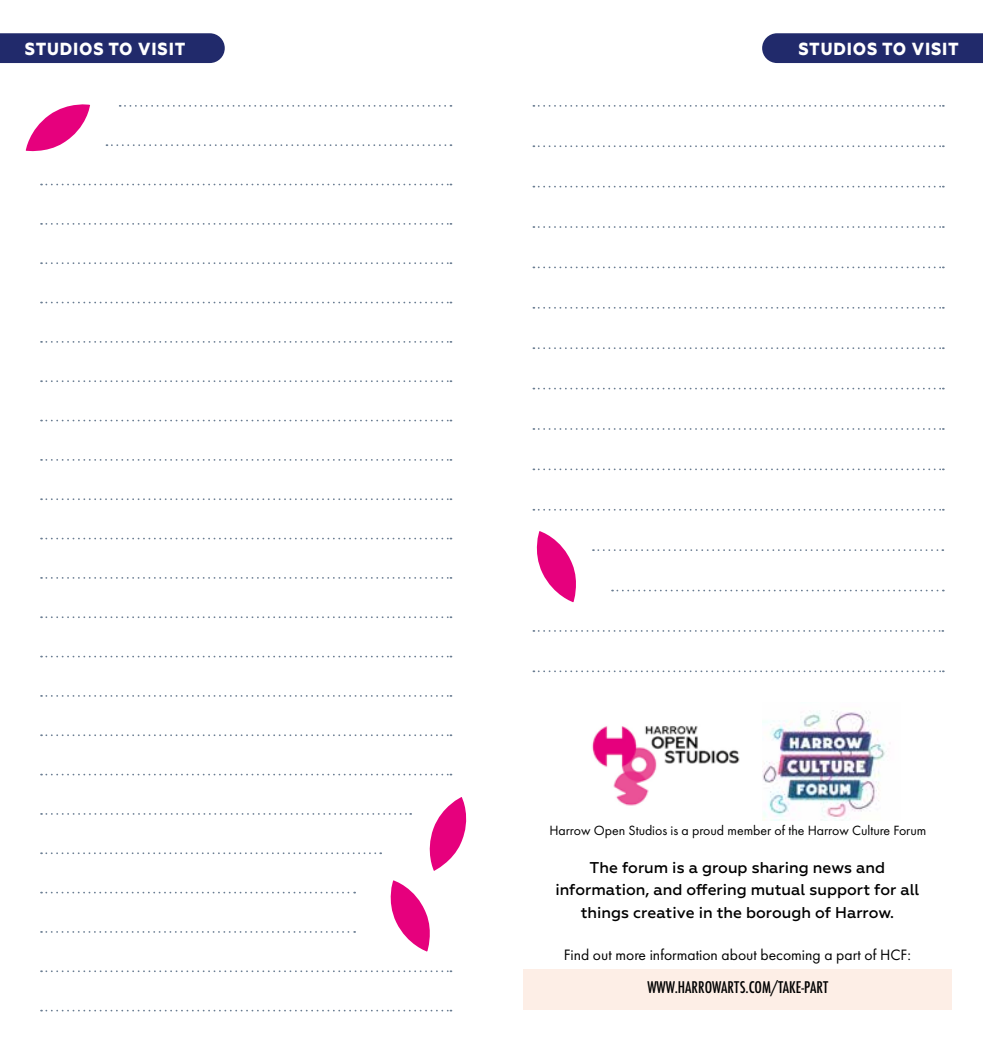
<style>
.page{position:relative;width:983px;height:1042px;background:#fff}
.page>*{position:absolute;margin:0;border:0;box-sizing:border-box;transform-origin:0 0}
.t1{font:800 17.5px "Geometria";letter-spacing:.05em;color:#fff;scale:.93 1}
.t2{font:500 15.58px/22.6px "Geometria";color:#000;text-align:center}
.t3{font:15.58px "Futura PT";color:#000}
.t4{font:500 condensed 15.58px "Futura";color:#000}
.t5{font:13.83px "Futura PT";color:#000}
</style>
<div class="page">
<svg style="left:120px;top:105px;width:331px;height:2px"></svg>
<svg style="left:106px;top:144px;width:345px;height:2px"></svg>
<svg style="left:41px;top:184px;width:410px;height:1px"></svg>
<svg style="left:41px;top:223px;width:410px;height:2px"></svg>
<svg style="left:41px;top:262px;width:410px;height:2px"></svg>
<svg style="left:41px;top:302px;width:410px;height:1px"></svg>
<svg style="left:41px;top:341px;width:410px;height:2px"></svg>
<svg style="left:41px;top:380px;width:410px;height:2px"></svg>
<svg style="left:41px;top:1009px;width:410px;height:2px"></svg>
<svg style="left:41px;top:970px;width:410px;height:2px"></svg>
<svg style="left:41px;top:931px;width:314px;height:2px"></svg>
<svg style="left:41px;top:420px;width:410px;height:1px"></svg>
<svg style="left:41px;top:459px;width:410px;height:2px"></svg>
<svg style="left:41px;top:498px;width:410px;height:2px"></svg>
<svg style="left:41px;top:538px;width:410px;height:1px"></svg>
<svg style="left:41px;top:577px;width:410px;height:2px"></svg>
<svg style="left:41px;top:616px;width:410px;height:2px"></svg>
<svg style="left:41px;top:656px;width:410px;height:1px"></svg>
<svg style="left:41px;top:695px;width:410px;height:2px"></svg>
<svg style="left:41px;top:734px;width:410px;height:2px"></svg>
<svg style="left:41px;top:774px;width:410px;height:1px"></svg>
<svg style="left:41px;top:813px;width:370px;height:2px"></svg>
<svg style="left:41px;top:852px;width:340px;height:2px"></svg>
<svg style="left:41px;top:892px;width:314px;height:1px"></svg>
<svg style="left:533px;top:105px;width:410px;height:2px"></svg>
<svg style="left:533px;top:145px;width:410px;height:2px"></svg>
<svg style="left:533px;top:186px;width:410px;height:1px"></svg>
<svg style="left:533px;top:226px;width:410px;height:2px"></svg>
<svg style="left:533px;top:266px;width:410px;height:2px"></svg>
<svg style="left:533px;top:307px;width:410px;height:2px"></svg>
<svg style="left:533px;top:347px;width:410px;height:2px"></svg>
<svg style="left:533px;top:388px;width:410px;height:1px"></svg>
<svg style="left:533px;top:428px;width:410px;height:2px"></svg>
<svg style="left:533px;top:468px;width:410px;height:2px"></svg>
<svg style="left:533px;top:509px;width:410px;height:2px"></svg>
<svg style="left:592px;top:549px;width:351px;height:2px"></svg>
<svg style="left:612px;top:590px;width:331px;height:1px"></svg>
<svg style="left:533px;top:630px;width:410px;height:2px"></svg>
<svg style="left:533px;top:670px;width:410px;height:2px"></svg>
<svg style="left:536px;top:531px;width:40px;height:71px"></svg>
<svg style="left:26px;top:104px;width:64px;height:48px"></svg>
<svg style="left:429px;top:797px;width:38px;height:74px"></svg>
<svg style="left:390px;top:880px;width:40px;height:71px"></svg>
<img style="left:762px;top:710px;width:123px;height:111px">
<img style="left:592px;top:726px;width:148px;height:80px">
<div style="left:523px;top:969px;width:428px;height:40px;background:#fdeee6"></div>
<div style="left:0;top:33px;width:225px;height:30px;background:#212a6b"></div>
<div style="left:762px;top:33px;width:220px;height:30px;background:#212a6b"></div>
<p class="t1" style="left:25px;top:39px;width:174px">STUDIOS TO VISIT</p>
<p class="t1" style="left:798px;top:39px;width:174px">STUDIOS TO VISIT</p>
<p class="t5" style="left:549px;top:822px;width:378px">Harrow Open Studios is a proud member of the Harrow Culture Forum</p>
<p class="t2" style="left:555px;top:856px;width:365px">The forum is a group sharing news and information, and offering mutual support for all things creative in the borough of Harrow.</p>
<p class="t3" style="left:563px;top:945px;width:348px">Find out more information about becoming a part of HCF:</p>
<p class="t4" style="left:647px;top:977px;width:182px">WWW.HARROWARTS.COM/TAKE-PART</p>
</div>
